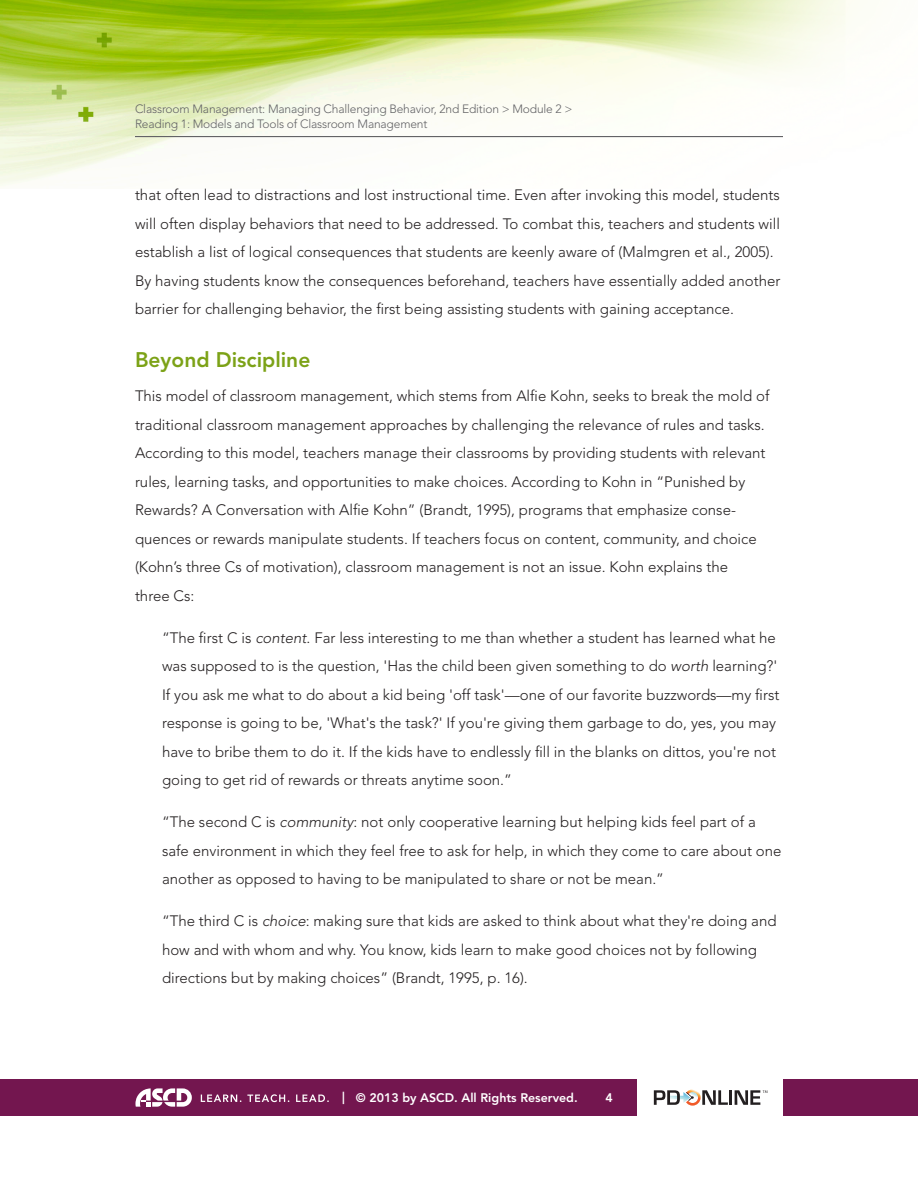
<style>
.page{position:relative;width:918px;height:1188px;background:#fff}
.page>*{position:absolute;margin:0;border:0;box-sizing:border-box;transform-origin:0 0}
.Head_2{font:800 21px "Avenir LT Std";color:#7ca217}
.Text_Indent{font:300 15px/28.5px "Avenir LT Std";color:#231f20}
.Text_Flush{font:300 15px/28.5px "Avenir LT Std";color:#231f20}
.Text{font:300 15px/28.5px "Avenir LT Std";color:#231f20}
.t1{font:800 12.3px "Avenir LT Std";color:#fff}
.t2{font:300 12px/15px "Avenir LT Std";letter-spacing:-.015em;color:#636366}
.s1{font-style:italic}
</style>
<div class="page">
<div style="left:0;top:1079px;width:636px;height:37px;background:#73164f"></div>
<div style="left:783px;top:1079px;width:135px;height:37px;background:#73164f"></div>
<svg style="left:201px;top:1095px;width:40px;height:7px"></svg>
<svg style="left:247px;top:1094px;width:42px;height:8px"></svg>
<svg style="left:296px;top:1095px;width:33px;height:7px"></svg>
<svg style="left:135px;top:1088px;width:57px;height:19px"></svg>
<svg style="left:654px;top:1089px;width:74px;height:17px"></svg>
<hr style="left:729px;top:1090px;width:3px;height:15px;background:#231f20">
<svg style="left:735px;top:1090px;width:32px;height:15px"></svg>
<img style="left:0;top:0;width:860px;height:187px">
<hr style="left:135px;top:136px;width:648px;height:1px;background:#636366">
<p class="t2" style="left:135px;top:101px;width:439px">Classroom Management: Managing Challenging Behavior, 2nd Edition &gt; Module 2 &gt;<br>Reading 1: Models and Tools of Classroom Management</p>
<p class="Text" style="left:135px;top:181px;width:647px">that often lead to distractions and lost instructional time. Even after invoking this model, students will often display behaviors that need to be addressed. To combat this, teachers and students will establish a list of logical consequences that students are keenly aware of (Malmgren et al., 2005).<br>By having students know the consequences beforehand, teachers have essentially added another barrier for challenging behavior, the first being assisting students with gaining acceptance.</p>
<p class="Head_2" style="left:135px;top:347px;width:177px">Beyond Discipline</p>
<p class="Text_Flush" style="left:135px;top:382px;width:636px">This model of classroom management, which stems from Alfie Kohn, seeks to break the mold of traditional classroom management approaches by challenging the relevance of rules and tasks.<br>According to this model, teachers manage their classrooms by providing students with relevant rules, learning tasks, and opportunities to make choices. According to Kohn in “Punished by Rewards? A Conversation with Alfie Kohn” (Brandt, 1995), programs that emphasize conse&shy;quences or rewards manipulate students. If teachers focus on content, community, and choice (Kohn’s three Cs of motivation), classroom management is not an issue. Kohn explains the<br>three Cs:</p>
<p class="Text_Indent" style="left:162px;top:623px;width:619px">“The first C is <span class="s1">content</span>. Far less interesting to me than whether a student has learned what he was supposed to is the question, 'Has the child been given something to do <span class="s1">worth</span> learning?' If you ask me what to do about a kid being 'off task'—one of our favorite buzzwords—my first response is going to be, 'What's the task?' If you're giving them garbage to do, yes, you may have to bribe them to do it. If the kids have to endlessly fill in the blanks on dittos, you're not going to get rid of rewards or threats anytime soon.”</p>
<p class="Text_Indent" style="left:162px;top:808px;width:621px">“The second C is <span class="s1">community</span>: not only cooperative learning but helping kids feel part of a safe environment in which they feel free to ask for help, in which they come to care about one another as opposed to having to be manipulated to share or not be mean.”</p>
<p class="Text_Indent" style="left:162px;top:907px;width:616px">“The third C is <span class="s1">choice</span>: making sure that kids are asked to think about what they're doing and how and with whom and why. You know, kids learn to make good choices not by following directions but by making choices” (Brandt, 1995, p. 16).</p>
<p class="t1" style="left:342px;top:1091px;width:237px">| © 2013 by ASCD. All Rights Reserved.</p>
<p class="t1" style="left:606px;top:1091px;width:9px">4</p>
</div>
